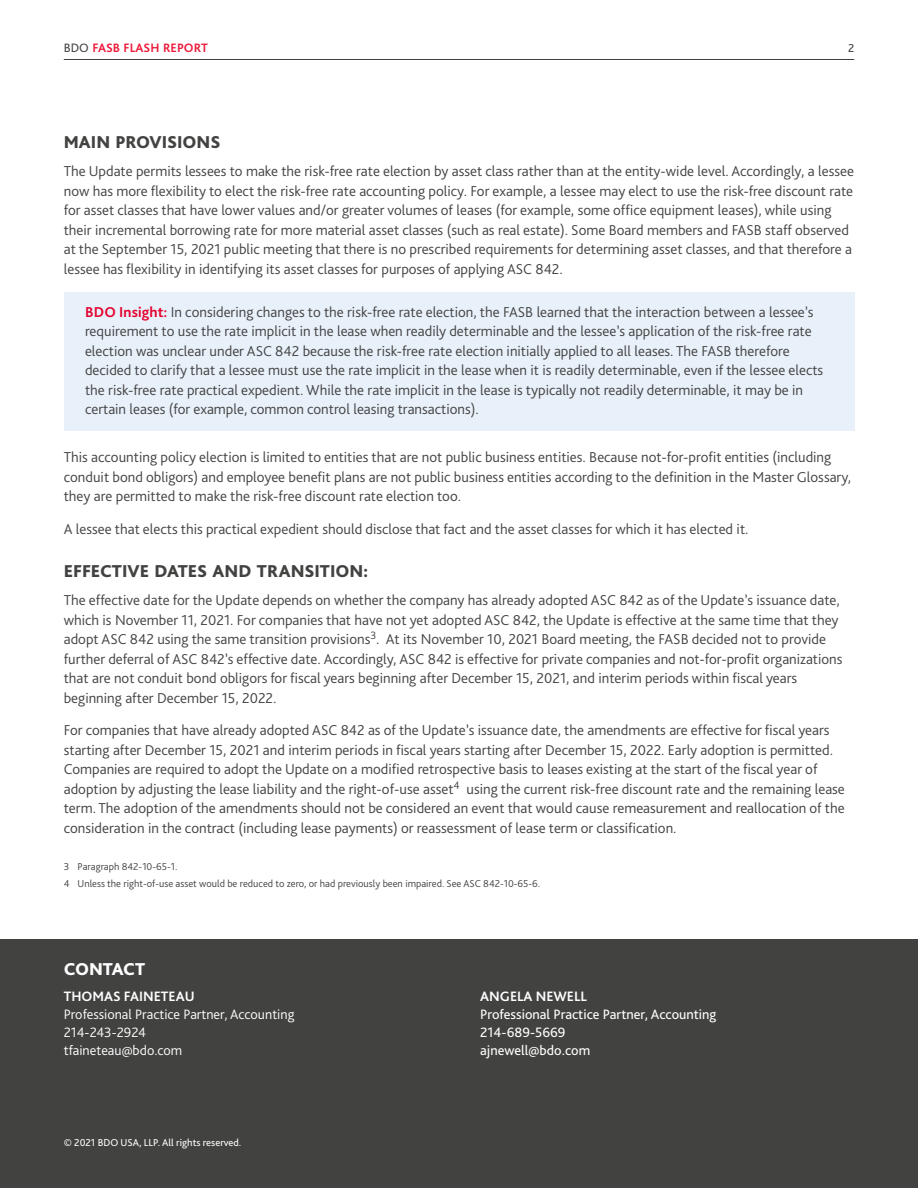
<style>
.page{position:relative;width:918px;height:1188px;background:#fff}
.page>*{position:absolute;margin:0;border:0;box-sizing:border-box;transform-origin:0 0}
.t1{font:800 18px "Bliss Pro";color:#424241}
.t2{font:800 18px "Bliss Pro";letter-spacing:-.01em;color:#fff}
.t3{font:300 15px/19.5px "Bliss Pro";color:#424241}
.t4{font:300 14.25px/18px "Bliss Pro";color:#fff}
.t5{font:14.25px/18px "Bliss Pro";color:#fff}
.t6{font:700 14.25px "Bliss Pro";color:#fff}
.t7{font:700 12.75px "Bliss Pro";color:#ed1a3b}
.t8{font:12px "Bliss Pro";color:#424241}
.t9{font:300 10.5px/17.7px "Bliss Pro";color:#424241}
.t10{font:10.5px "Bliss Pro";color:#fff}
.s1{font-weight:400;color:#424241}
.s2{font-weight:700;color:#e4032e}
</style>
<div class="page">
<div style="left:0;top:940px;width:918px;height:248px;background:#424241"></div>
<div style="left:64px;top:293px;width:790px;height:138px;background:#e8f0fa"></div>
<hr style="left:64px;top:59px;width:790px;height:1px;background:#424241">
<p class="t7" style="left:64px;top:40px;width:146px"><span class="s1">BDO</span> FASB FLASH REPORT</p>
<p class="t8" style="left:848px;top:40px;width:8px">2</p>
<p class="t1" style="left:64px;top:131px;width:158px">MAIN PROVISIONS</p>
<p class="t3" style="left:64px;top:161px;width:792px">The Update permits lessees to make the risk-free rate election by asset class rather than at the entity-wide level. Accordingly, a lessee now has more flexibility to elect the risk-free rate accounting policy. For example, a lessee may elect to use the risk-free discount rate for asset classes that have lower values and/or greater volumes of leases (for example, some office equipment leases), while using their incremental borrowing rate for more material asset classes (such as real estate). Some Board members and FASB staff observed at the September 15, 2021 public meeting that there is no prescribed requirements for determining asset classes, and that therefore a lessee has flexibility in identifying its asset classes for purposes of applying ASC 842.</p>
<p class="t3" style="left:85px;top:302px;width:740px"><span class="s2">BDO Insight:</span> In considering changes to the risk-free rate election, the FASB learned that the interaction between a lessee’s requirement to use the rate implicit in the lease when readily determinable and the lessee’s application of the risk-free rate election was unclear under ASC 842 because the risk-free rate election initially applied to all leases. The FASB therefore decided to clarify that a lessee must use the rate implicit in the lease when it is readily determinable, even if the lessee elects the risk-free rate practical expedient. While the rate implicit in the lease is typically not readily determinable, it may be in certain leases (for example, common control leasing transactions).</p>
<p class="t3" style="left:64px;top:447px;width:789px">This accounting policy election is limited to entities that are not public business entities. Because not-for-profit entities (including conduit bond obligors) and employee benefit plans are not public business entities according to the definition in the Master Glossary, they are permitted to make the risk-free discount rate election too.</p>
<p class="t3" style="left:64px;top:519px;width:686px">A lessee that elects this practical expedient should disclose that fact and the asset classes for which it has elected it.</p>
<p class="t1" style="left:64px;top:560px;width:306px">EFFECTIVE DATES AND TRANSITION:</p>
<p class="t3" style="left:64px;top:590px;width:780px">The effective date for the Update depends on whether the company has already adopted ASC 842 as of the Update’s issuance date, which is November 11, 2021. For companies that have not yet adopted ASC 842, the Update is effective at the same time that they adopt ASC 842 using the same transition provisions<sup>3</sup>. At its November 10, 2021 Board meeting, the FASB decided not to provide further deferral of ASC 842’s effective date. Accordingly, ASC 842 is effective for private companies and not-for-profit organizations that are not conduit bond obligors for fiscal years beginning after December 15, 2021, and interim periods within fiscal years beginning after December 15, 2022.</p>
<p class="t3" style="left:64px;top:720px;width:783px">For companies that have already adopted ASC 842 as of the Update’s issuance date, the amendments are effective for fiscal years starting after December 15, 2021 and interim periods in fiscal years starting after December 15, 2022. Early adoption is permitted.<br>Companies are required to adopt the Update on a modified retrospective basis to leases existing at the start of the fiscal year of adoption by adjusting the lease liability and the right-of-use asset<sup>4</sup> using the current risk-free discount rate and the remaining lease term. The adoption of the amendments should not be considered an event that would cause remeasurement and reallocation of the consideration in the contract (including lease payments) or reassessment of lease term or classification.</p>
<p class="t9" style="left:64px;top:857px;width:478px">3 Paragraph 842-10-65-1.<br>4 Unless the right-of-use asset would be reduced to zero, or had previously been impaired. See ASC 842-10-65-6.</p>
<p class="t2" style="left:64px;top:958px;width:83px">CONTACT</p>
<p class="t6" style="left:64px;top:988px;width:132px">THOMAS FAINETEAU</p>
<p class="t4" style="left:64px;top:1005px;width:232px">Professional Practice Partner, Accounting<br>214-243-2924<br>tfaineteau@bdo.com</p>
<p class="t10" style="left:64px;top:1136px;width:179px">© 2021 BDO USA, LLP. All rights reserved.</p>
<p class="t6" style="left:480px;top:988px;width:108px">ANGELA NEWELL</p>
<p class="t5" style="left:480px;top:1005px;width:238px">Professional Practice Partner, Accounting<br>214-689-5669<br>ajnewell@bdo.com</p>
</div>
